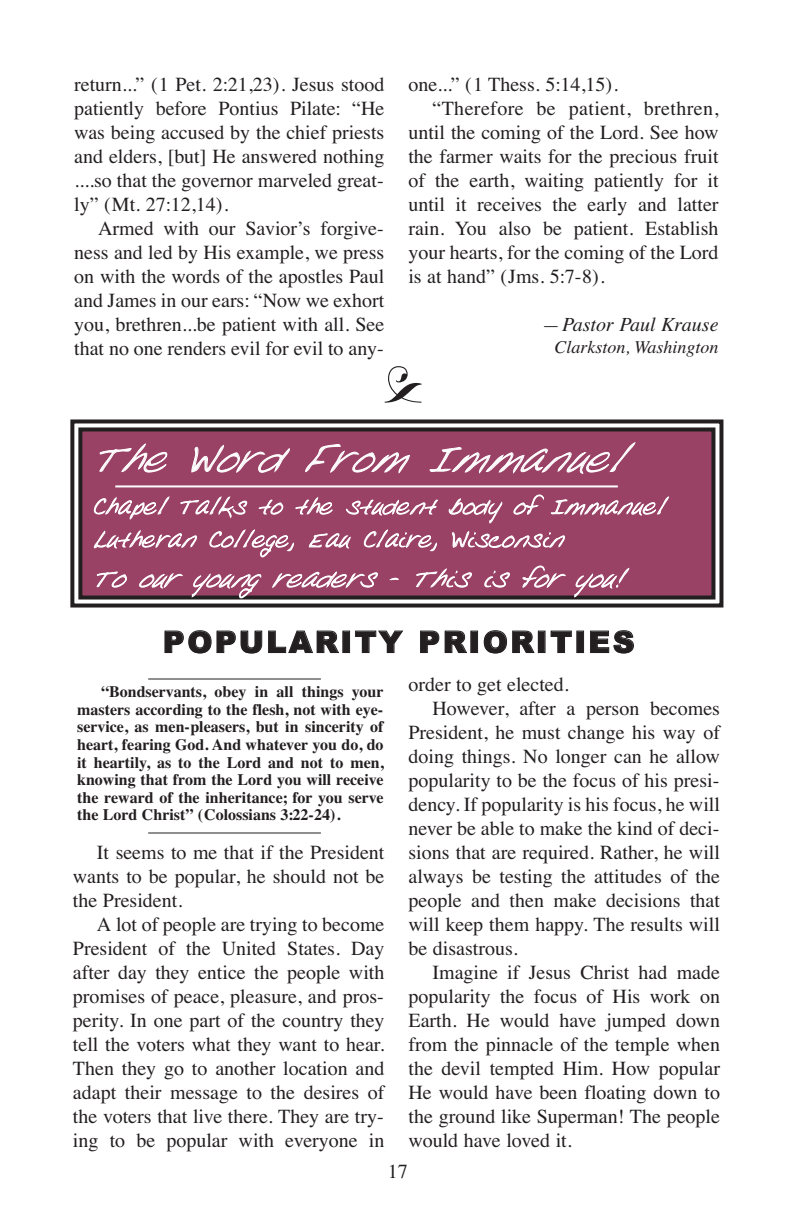
<style>
.page{position:relative;width:792px;height:1224px;background:#fff}
.page>*{position:absolute;margin:0;border:0;box-sizing:border-box;transform-origin:0 0}
.t1{font:italic 34px "Cool";color:#fff}
.t2{font:900 30px "Arial";letter-spacing:.085em;color:#231f20}
.t3{font:italic 22px "Cool";letter-spacing:-.005em;color:#fff}
.t4{font:20px/24px "Times Roman TT";color:#231f20;text-align:justify}
.t5{font:20px/33px "Cool";color:#fff}
.t6{font:20px "Times Roman TT";letter-spacing:.02em;color:#231f20}
.t7{font:20px "Times Italic TT";color:#231f20}
.t8{font:20px "Times";color:#231f20}
.t9{font:18px "Times Italic TT";color:#231f20}
.t10{font:16px/17.6px "Times Bold TT";color:#231f20;text-align:justify}
</style>
<div class="page">
<svg style="left:385px;top:366px;width:37px;height:37px"></svg>
<div style="left:80px;top:429px;width:633px;height:169px;background:#994266"></div>
<div style="left:70px;top:419px;width:653px;height:189px;border:4px solid #231f20"></div>
<div style="left:78px;top:427px;width:637px;height:173px;border:4px solid #231f20"></div>
<hr style="left:115px;top:485px;width:503px;height:2px;background:#fff">
<hr style="left:148px;top:678px;width:173px;height:2px;background:#231f20">
<hr style="left:148px;top:832px;width:173px;height:2px;background:#231f20">
<p class="t4" style="left:74px;top:72px;width:312px">return...” (1 Pet. 2:21,23). Jesus stood patiently before Pontius Pilate: “He was being accused by the chief priests and elders, [but] He answered nothing ....so that the governor marveled great&shy;ly” (Mt. 27:12,14).</p>
<p class="t4" style="left:74px;top:216px;width:312px;text-indent:24px">Armed with our Savior’s forgive&shy;ness and led by His example, we press on with the words of the apostles Paul and James in our ears: “Now we exhort you, brethren...be patient with all. See that no one renders evil for evil to any-</p>
<p class="t4" style="left:408px;top:72px;width:211px">one...” (1 Thess. 5:14,15).</p>
<p class="t6" style="left:432px;top:97px;width:288px">“Therefore be patient, brethren,</p>
<p class="t4" style="left:408px;top:120px;width:312px">until the coming of the Lord. See how</p>
<p class="t4" style="left:408px;top:144px;width:312px">the farmer waits for the precious fruit</p>
<p class="t4" style="left:408px;top:168px;width:312px">of the earth, waiting patiently for it</p>
<p class="t4" style="left:408px;top:192px;width:312px">until it receives the early and latter</p>
<p class="t4" style="left:408px;top:216px;width:312px">rain. You also be patient. Establish</p>
<p class="t4" style="left:408px;top:240px;width:312px">your hearts, for the coming of the Lord</p>
<p class="t4" style="left:408px;top:264px;width:198px">is at hand” (Jms. 5:7-8).</p>
<p class="t7" style="left:542px;top:313px;width:178px">—Pastor Paul Krause</p>
<p class="t9" style="left:555px;top:336px;width:166px">Clarkston, Washington</p>
<h1 class="t1" style="left:93px;top:438px;width:532px">The Word From Immanuel</h1>
<p class="t5" style="left:92px;top:493px;width:574px">Chapel Talks to the student body of Immanuel<br>Lutheran College, Eau Claire, Wisconsin</p>
<p class="t3" style="left:92px;top:565px;width:542px">To our young readers — Th is is for you!</p>
<h2 class="t2" style="left:163px;top:625px;width:473px">POPULARITY PRIORITIES</h2>
<p class="t10" style="left:77px;top:683px;width:308px;text-indent:24px">“Bondservants, obey in all things your masters according to the flesh, not with eye&shy;service, as men-pleasers, but in sincerity of heart, fearing God. And whatever you do, do it heartily, as to the Lord and not to men, knowing that from the Lord you will receive the reward of the inheritance; for you serve the Lord Christ” (Colossians 3:22-24).</p>
<p class="t4" style="left:73px;top:840px;width:313px;text-indent:24px">It seems to me that if the President wants to be popular, he should not be the President.</p>
<p class="t4" style="left:73px;top:912px;width:313px;text-indent:24px">A lot of people are trying to become President of the United States. Day after day they entice the people with promises of peace, pleasure, and pros&shy;perity. In one part of the country they tell the voters what they want to hear.<br>Then they go to another location and adapt their message to the desires of the voters that live there. They are try&shy;ing to be popular with everyone in</p>
<p class="t4" style="left:409px;top:672px;width:162px">order to get elected.</p>
<p class="t4" style="left:433px;top:696px;width:289px">However, after a person becomes</p>
<p class="t4" style="left:409px;top:720px;width:313px">President, he must change his way of</p>
<p class="t4" style="left:409px;top:744px;width:313px">doing things. No longer can he allow</p>
<p class="t4" style="left:409px;top:768px;width:312px">popularity to be the focus of his presi-</p>
<p class="t4" style="left:409px;top:792px;width:313px">dency. If popularity is his focus, he will</p>
<p class="t4" style="left:409px;top:816px;width:312px">never be able to make the kind of deci-</p>
<p class="t4" style="left:409px;top:840px;width:313px">sions that are required. Rather, he will</p>
<p class="t4" style="left:409px;top:864px;width:313px">always be testing the attitudes of the</p>
<p class="t4" style="left:409px;top:888px;width:313px">people and then make decisions that</p>
<p class="t4" style="left:409px;top:912px;width:313px">will keep them happy. The results will</p>
<p class="t4" style="left:409px;top:936px;width:111px">be disastrous.</p>
<p class="t4" style="left:433px;top:960px;width:289px">Imagine if Jesus Christ had made</p>
<p class="t4" style="left:409px;top:984px;width:313px">popularity the focus of His work on</p>
<p class="t4" style="left:409px;top:1008px;width:313px">Earth. He would have jumped down</p>
<p class="t4" style="left:409px;top:1032px;width:313px">from the pinnacle of the temple when</p>
<p class="t4" style="left:409px;top:1056px;width:313px">the devil tempted Him. How popular</p>
<p class="t4" style="left:409px;top:1080px;width:313px">He would have been floating down to</p>
<p class="t4" style="left:409px;top:1104px;width:313px">the ground like Superman! The people</p>
<p class="t4" style="left:409px;top:1128px;width:165px">would have loved it.</p>
<p class="t8" style="left:388px;top:1160px;width:21px">17</p>
</div>
